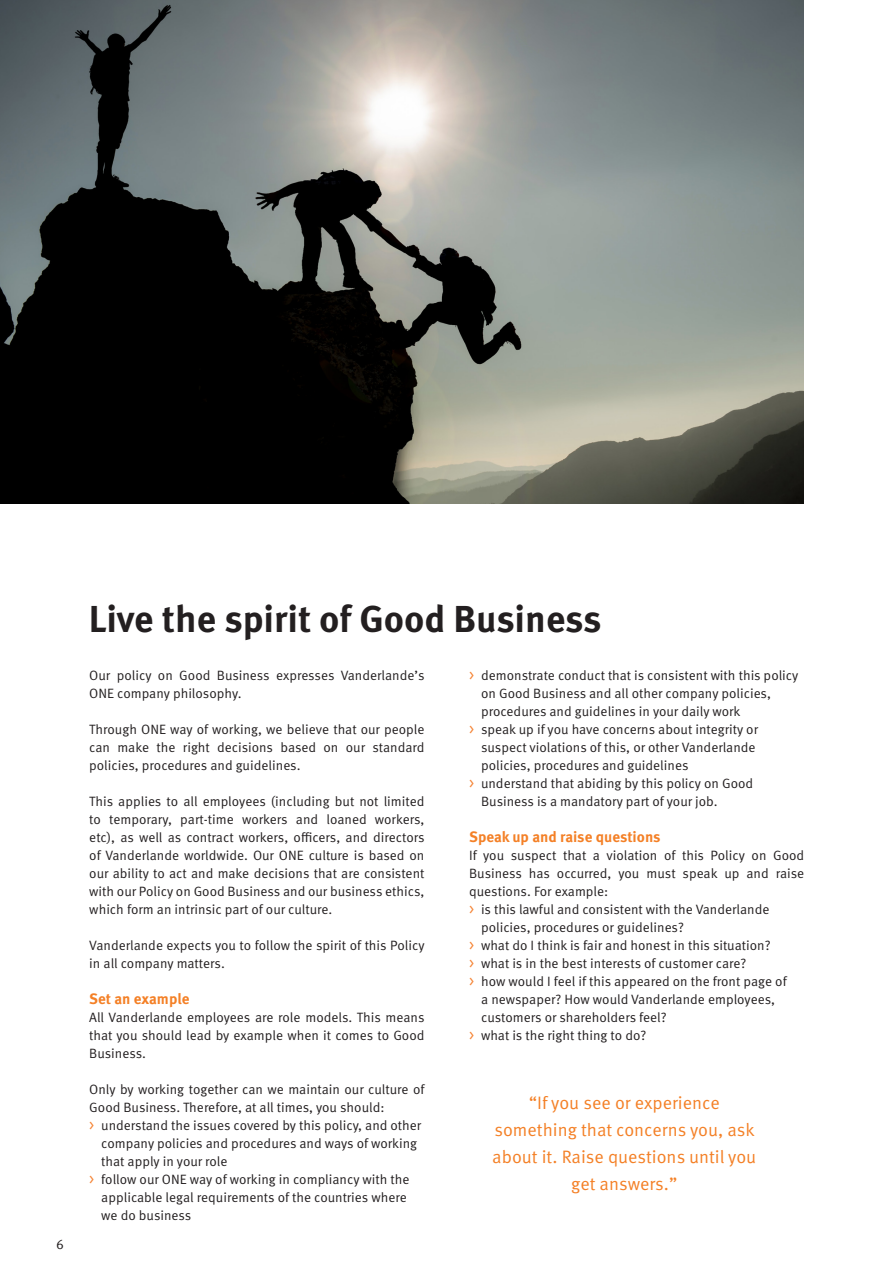
<style>
.page{position:relative;width:893px;height:1263px;background:#fff}
.page>*{position:absolute;margin:0;border:0;box-sizing:border-box;transform-origin:0 0}
.Heading_2{font:700 37.5px "Meta Pro";color:#231f20}
.Quote_text{font:18px/27px "Meta Pro Norm";color:#f48026;text-align:center}
.Heading_3{font:700 15px "Meta Pro";color:#f48026}
.Body_Text_9pt{font:13.5px/18px "Meta Pro Norm";color:#231f20}
.s1{font-size:15px;color:#f58435}
</style>
<div class="page">
<img style="left:0;top:0;width:804px;height:504px">
<p class="Body_Text_9pt" style="left:56px;top:1234px;width:9px">6</p>
<p class="Heading_2" style="left:89px;top:589px;width:514px">Live the spirit of Good Business</p>
<p class="Body_Text_9pt" style="left:89px;top:665px;width:337px">Our policy on Good Business expresses Vanderlande’s<br>ONE company philosophy.</p>
<p class="Body_Text_9pt" style="left:89px;top:719px;width:337px;text-align:justify">Through ONE way of working, we believe that our people can make the right decisions based on our standard policies, procedures and guidelines.</p>
<p class="Body_Text_9pt" style="left:89px;top:791px;width:337px;text-align:justify">This applies to all employees (including but not limited to temporary, part-time workers and loaned workers, etc), as well as contract workers, officers, and directors of Vanderlande worldwide. Our ONE culture is based on our ability to act and make decisions that are consistent with our Policy on Good Business and our business ethics, which form an intrinsic part of our culture.</p>
<p class="Body_Text_9pt" style="left:89px;top:935px;width:337px">Vanderlande expects you to follow the spirit of this Policy in all company matters.</p>
<p class="Heading_3" style="left:89px;top:987px;width:102px">Set an example</p>
<p class="Body_Text_9pt" style="left:89px;top:1007px;width:337px;text-align:justify">All Vanderlande employees are role models. This means that you should lead by example when it comes to Good Business.</p>
<p class="Body_Text_9pt" style="left:89px;top:1079px;width:337px">Only by working together can we maintain our culture of<br>Good Business. Therefore, at all times, you should:</p>
<p class="Body_Text_9pt" style="left:101px;top:1115px;width:322px;text-indent:-12px"><span class="s1">&gt;</span> understand the issues covered by this policy, and other company policies and procedures and ways of working that apply in your role</p>
<p class="Body_Text_9pt" style="left:101px;top:1169px;width:310px;text-indent:-12px"><span class="s1">&gt;</span> follow our ONE way of working in compliancy with the applicable legal requirements of the countries where we do business</p>
<p class="Body_Text_9pt" style="left:481px;top:665px;width:319px;text-indent:-12px"><span class="s1">&gt;</span> demonstrate conduct that is consistent with this policy on Good Business and all other company policies, procedures and guidelines in your daily work</p>
<p class="Body_Text_9pt" style="left:481px;top:719px;width:278px;text-indent:-12px"><span class="s1">&gt;</span> speak up if you have concerns about integrity or suspect violations of this, or other Vanderlande policies, procedures and guidelines</p>
<p class="Body_Text_9pt" style="left:481px;top:773px;width:274px;text-indent:-12px"><span class="s1">&gt;</span> understand that abiding by this policy on Good<br>Business is a mandatory part of your job.</p>
<p class="Heading_3" style="left:469px;top:825px;width:193px">Speak up and raise questions</p>
<p class="Body_Text_9pt" style="left:469px;top:845px;width:337px;text-align:justify">If you suspect that a violation of this Policy on Good Business has occurred, you must speak up and raise questions. For example:</p>
<p class="Body_Text_9pt" style="left:481px;top:899px;width:290px;text-indent:-12px"><span class="s1">&gt;</span> is this lawful and consistent with the Vanderlande policies, procedures or guidelines?</p>
<p class="Body_Text_9pt" style="left:469px;top:935px;width:303px"><span class="s1">&gt;</span> what do I think is fair and honest in this situation?</p>
<p class="Body_Text_9pt" style="left:469px;top:953px;width:279px"><span class="s1">&gt;</span> what is in the best interests of customer care?</p>
<p class="Body_Text_9pt" style="left:481px;top:971px;width:307px;text-indent:-12px"><span class="s1">&gt;</span> how would I feel if this appeared on the front page of a newspaper? How would Vanderlande employees, customers or shareholders feel?</p>
<p class="Body_Text_9pt" style="left:469px;top:1025px;width:179px"><span class="s1">&gt;</span> what is the right thing to do?</p>
<p class="Quote_text" style="left:492px;top:1088px;width:266px">“If you see or experience something that concerns you, ask about it. Raise questions until you get answers.”</p>
</div>
